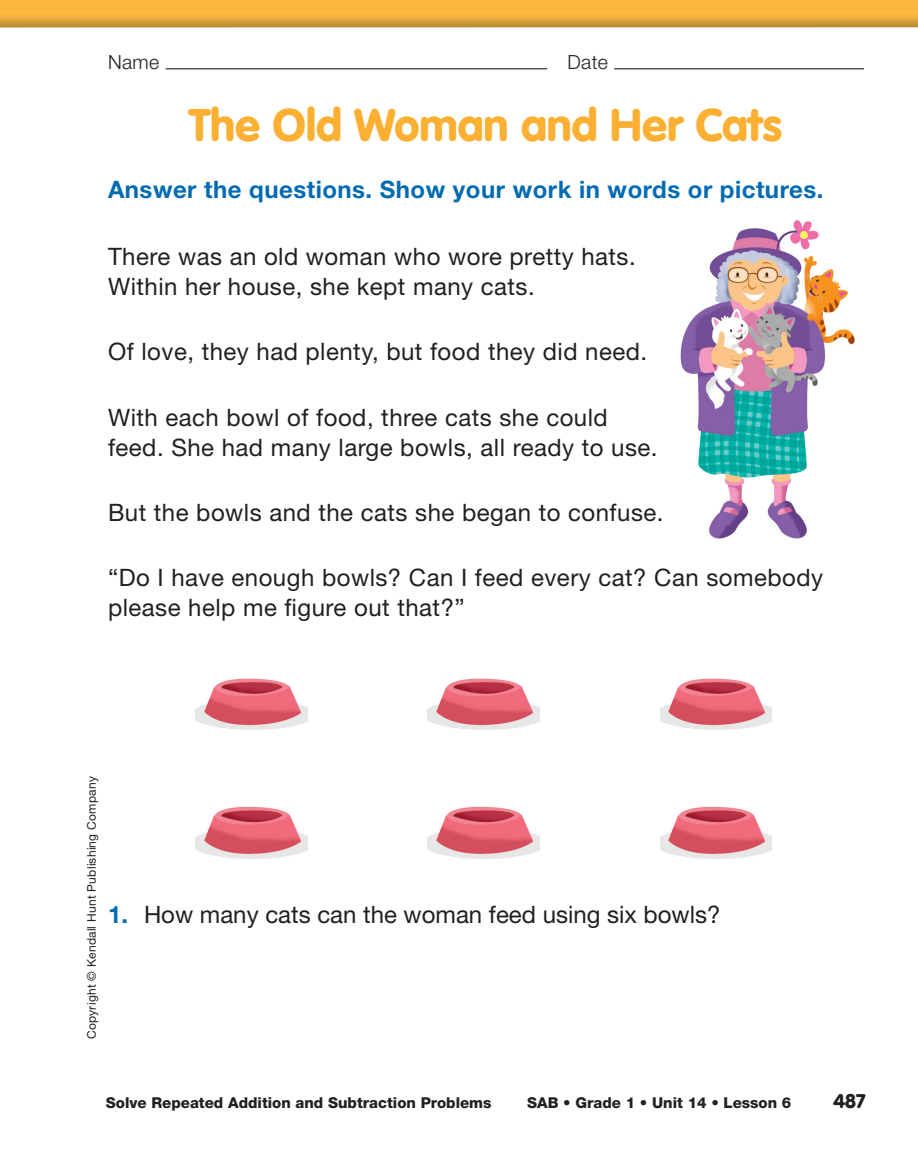
<style>
.page{position:relative;width:918px;height:1176px;background:#fff}
.page>*{position:absolute;margin:0;border:0;box-sizing:border-box;transform-origin:0 0}
.t1{font:900 45px "VAG Rounded Std";color:#fbb033}
.t2{font:24px/30px "Helvetica Neue";letter-spacing:.02em;color:#231f20}
.t3{font:700 24px "Helvetica Neue";letter-spacing:.02em;color:#006bb2}
.t4{font:24px "Helvetica Neue";color:#231f20}
.t5{font:300 19.5px "Helvetica Neue";letter-spacing:.02em;color:#231f20}
.t6{font:900 19.5px "VAG Rounded Std";color:#231f20}
.t7{font:800 15px "Helvetica Neue";color:#231f20}
.t8{font:12px "Helvetica Neue";letter-spacing:.02em;color:#231f20}
.s1{font-weight:700;color:#006bb2}
</style>
<div class="page">
<div style="left:0;top:0;width:918px;height:13px;background:#fcb73c"></div>
<img style="left:0;top:13px;width:918px;height:15px">
<hr style="left:166px;top:68px;width:381px;height:1px;background:#231f20">
<hr style="left:614px;top:68px;width:250px;height:1px;background:#231f20">
<img style="left:680px;top:220px;width:175px;height:319px">
<img style="left:196px;top:678px;width:111px;height:52px">
<img style="left:196px;top:806px;width:111px;height:53px">
<img style="left:428px;top:678px;width:111px;height:52px">
<img style="left:428px;top:806px;width:111px;height:53px">
<img style="left:660px;top:678px;width:112px;height:52px">
<img style="left:660px;top:806px;width:112px;height:53px">
<p class="t5" style="left:108px;top:55px;width:53px">Name</p>
<p class="t5" style="left:567px;top:55px;width:42px">Date</p>
<h1 class="t1" style="left:189px;top:106px;width:594px">The Old Woman and Her Cats</h1>
<p class="t3" style="left:108px;top:181px;width:717px">Answer the questions. Show your work in words or pictures.</p>
<p class="t2" style="left:108px;top:244px;width:529px">There was an old woman who wore pretty hats.<br>Within her house, she kept many cats.</p>
<p class="t2" style="left:108px;top:339px;width:541px">Of love, they had plenty, but food they did need.</p>
<p class="t2" style="left:108px;top:404px;width:551px">With each bowl of food, three cats she could feed. She had many large bowls, all ready to use.</p>
<p class="t2" style="left:108px;top:499px;width:557px">But the bowls and the cats she began to confuse.</p>
<p class="t2" style="left:108px;top:565px;width:717px">“Do I have enough bowls? Can I feed every cat? Can somebody please help me figure out that?”</p>
<p class="t8" style="left:87px;top:1038px;width:264px;rotate:-90deg">Copyright © Kendall Hunt Publishing Company</p>
<p class="t4" style="left:108px;top:906px;width:614px"><span class="s1">1.</span> How many cats can the woman feed using six bowls?</p>
<p class="t7" style="left:106px;top:1097px;width:387px">Solve Repeated Addition and Subtraction Problems</p>
<p class="t7" style="left:527px;top:1097px;width:266px">SAB • Grade 1 • Unit 14 • Lesson 6</p>
<p class="t6" style="left:833px;top:1092px;width:34px">487</p>
</div>
